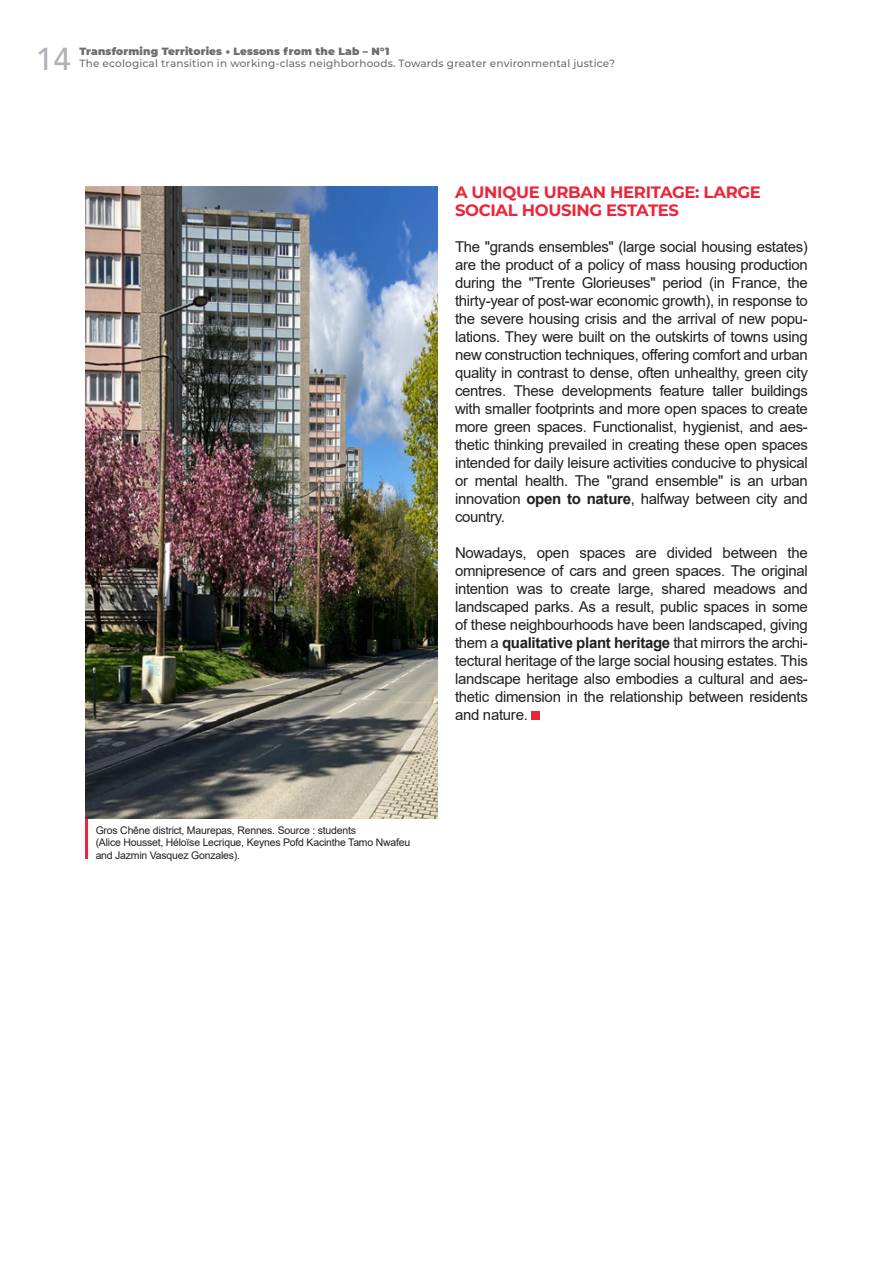
<style>
.page{position:relative;width:893px;height:1263px;background:#fff}
.page>*{position:absolute;margin:0;border:0;box-sizing:border-box;transform-origin:0 0}
.t1{font:500 31.5px "Avenir LT Std";color:#b2b3b7}
.t2{font:700 16.5px/18px "Montserrat";letter-spacing:-.02em;color:#ed253a}
.t3{font:15px/18px "Arial";letter-spacing:-.02em;color:#231f20;text-align:justify}
.t4{font:10.5px/12.6px "Arial";letter-spacing:-.02em;color:#231f20}
.t5{font:500 10.5px "Montserrat";letter-spacing:.015em;color:#6c6d70}
.t6{font:900 10.5px "Montserrat";letter-spacing:.015em;color:#6c6d70}
.s1{font-weight:700}
</style>
<div class="page">
<div style="left:531px;top:711px;width:9px;height:9px;background:#ed253a"></div>
<img style="left:85px;top:186px;width:353px;height:633px">
<hr style="left:85px;top:819px;width:3px;height:40px;background:#ed253a">
<h1 class="t1" style="left:36px;top:40px;width:37px">14</h1>
<p class="t6" style="left:79px;top:43px;width:312px">Transforming Territories • Lessons from the Lab – N°1</p>
<p class="t5" style="left:79px;top:56px;width:537px">The ecological transition in working-class neighborhoods. Towards greater environmental justice?</p>
<p class="t4" style="left:96px;top:824px;width:316px">Gros Chêne district, Maurepas, Rennes. Source : students<br>(Alice Housset, Héloïse Lecrique, Keynes Pofd Kacinthe Tamo Nwafeu and Jazmin Vasquez Gonzales).</p>
<p class="t2" style="left:455px;top:182px;width:307px">A UNIQUE URBAN HERITAGE: LARGE<br>SOCIAL HOUSING ESTATES</p>
<p class="t3" style="left:455px;top:238px;width:354px">The "grands ensembles" (large social housing estates) are the product of a policy of mass housing production during the "Trente Glorieuses" period (in France, the thirty-year of post-war economic growth), in response to the severe housing crisis and the arrival of new popu&shy;lations. They were built on the outskirts of towns using new construction techniques, offering comfort and urban quality in contrast to dense, often unhealthy, green city centres. These developments feature taller buildings with smaller footprints and more open spaces to create more green spaces. Functionalist, hygienist, and aes&shy;thetic thinking prevailed in creating these open spaces intended for daily leisure activities conducive to physical or mental health. The "grand ensemble" is an urban innovation <span class="s1">open to nature</span>, halfway between city and country.</p>
<p class="t3" style="left:455px;top:544px;width:354px">Nowadays, open spaces are divided between the omnipresence of cars and green spaces. The original intention was to create large, shared meadows and landscaped parks. As a result, public spaces in some of these neighbourhoods have been landscaped, giving them a <span class="s1">qualitative plant heritage</span> that mirrors the archi&shy;tectural heritage of the large social housing estates. This landscape heritage also embodies a cultural and aes&shy;thetic dimension in the relationship between residents and nature.</p>
</div>
